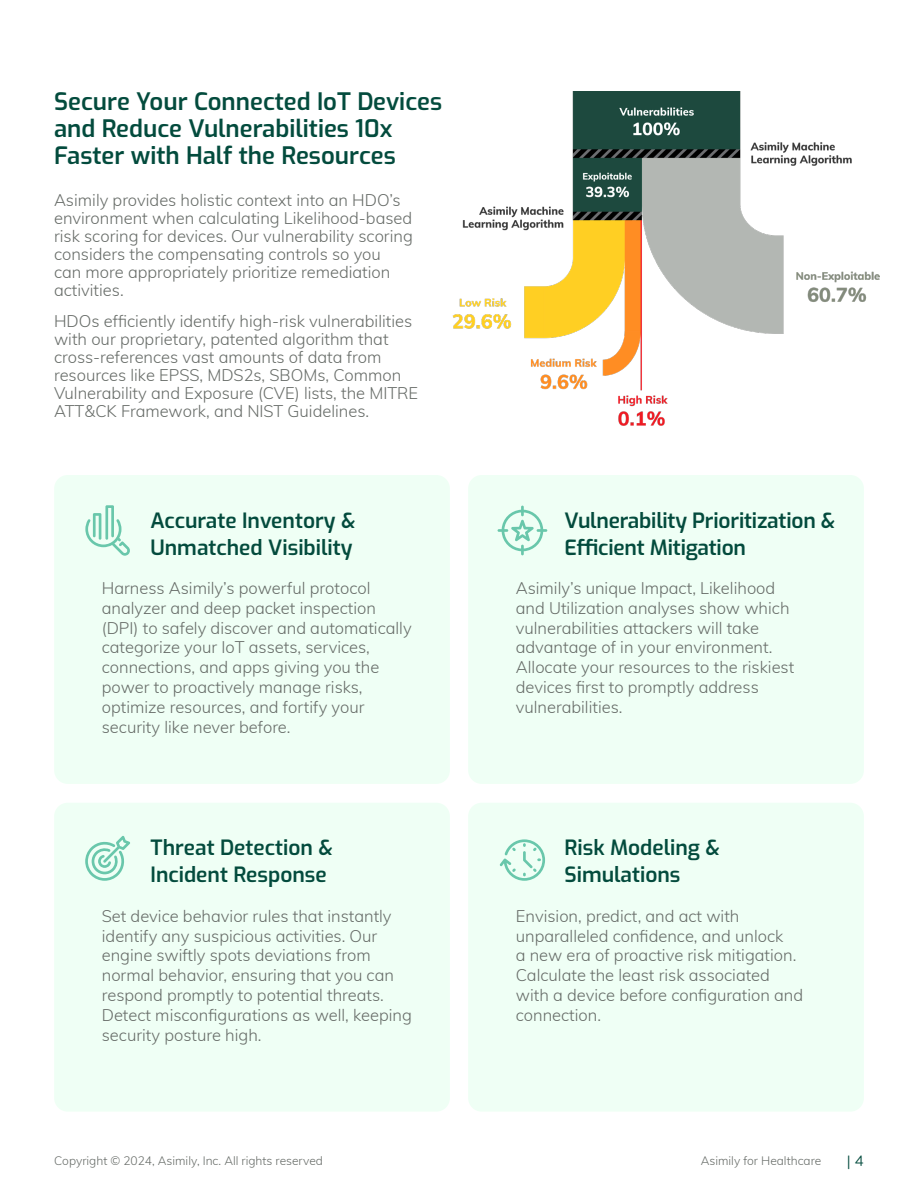
<style>
.page{position:relative;width:918px;height:1188px;background:#fff}
.page>*{position:absolute;margin:0;border:0;box-sizing:border-box;transform-origin:0 0}
.t1{font:600 24px/27px "Exo";color:#034b3d}
.t2{font:600 21px/27px "Exo";color:#034b3d}
.t3{font:300 16.5px/19.8px "Muli";color:#666b67}
.t4{font:13.5px "Comfortaa";color:#034b3d}
.t5{font:300 12px "Muli";color:#666b67}
</style>
<div class="page">
<img style="left:452px;top:92px;width:428px;height:334px">
<div style="left:54px;top:475px;width:396px;height:309px;background:#effff5;border-radius:14px"></div>
<div style="left:54px;top:803px;width:396px;height:309px;background:#effff5;border-radius:14px"></div>
<div style="left:468px;top:475px;width:396px;height:309px;background:#effff5;border-radius:14px"></div>
<div style="left:468px;top:803px;width:396px;height:309px;background:#effff5;border-radius:14px"></div>
<svg style="left:500px;top:839px;width:45px;height:42px"></svg>
<svg style="left:85px;top:836px;width:45px;height:45px"></svg>
<svg style="left:85px;top:505px;width:45px;height:51px"></svg>
<svg style="left:498px;top:506px;width:49px;height:49px"></svg>
<h1 class="t1" style="left:54px;top:86px;width:390px">Secure Your Connected IoT Devices and Reduce Vulnerabilities 10x<br>Faster with Half the Resources</h1>
<p class="t3" style="left:54px;top:190px;width:360px;line-height:18px">Asimily provides holistic context into an HDO’s environment when calculating Likelihood-based risk scoring for devices. Our vulnerability scoring considers the compensating controls so you<br>can more appropriately prioritize remediation activities.</p>
<p class="t3" style="left:54px;top:312px;width:366px;line-height:18px">HDOs efficiently identify high-risk vulnerabilities with our proprietary, patented algorithm that cross-references vast amounts of data from resources like EPSS, MDS2s, SBOMs, Common Vulnerability and Exposure (CVE) lists, the MITRE ATT&amp;CK Framework, and NIST Guidelines.</p>
<p class="t2" style="left:151px;top:506px;width:207px">Accurate Inventory &amp;<br>Unmatched Visibility</p>
<p class="t3" style="left:102px;top:577px;width:311px">Harness Asimily’s powerful protocol analyzer and deep packet inspection (DPI) to safely discover and automatically categorize your IoT assets, services, connections, and apps giving you the power to proactively manage risks, optimize resources, and fortify your security like never before.</p>
<p class="t2" style="left:151px;top:833px;width:184px">Threat Detection &amp;<br>Incident Response</p>
<p class="t3" style="left:102px;top:905px;width:312px">Set device behavior rules that instantly identify any suspicious activities. Our engine swiftly spots deviations from normal behavior, ensuring that you can respond promptly to potential threats.<br>Detect misconfigurations as well, keeping security posture high.</p>
<p class="t2" style="left:565px;top:506px;width:272px">Vulnerability Prioritization &amp;<br>Efficient Mitigation</p>
<p class="t3" style="left:516px;top:577px;width:280px">Asimily’s unique Impact, Likelihood and Utilization analyses show which vulnerabilities attackers will take advantage of in your environment.<br>Allocate your resources to the riskiest devices first to promptly address vulnerabilities.</p>
<p class="t2" style="left:565px;top:833px;width:157px">Risk Modeling &amp;<br>Simulations</p>
<p class="t3" style="left:516px;top:905px;width:289px">Envision, predict, and act with unparalleled confidence, and unlock<br>a new era of proactive risk mitigation.<br>Calculate the least risk associated with a device before configuration and connection.</p>
<p class="t5" style="left:54px;top:1152px;width:270px">Copyright © 2024, Asimily, Inc. All rights reserved</p>
<p class="t5" style="left:701px;top:1152px;width:122px">Asimily for Healthcare</p>
<p class="t4" style="left:846px;top:1149px;width:19px">| 4</p>
</div>
